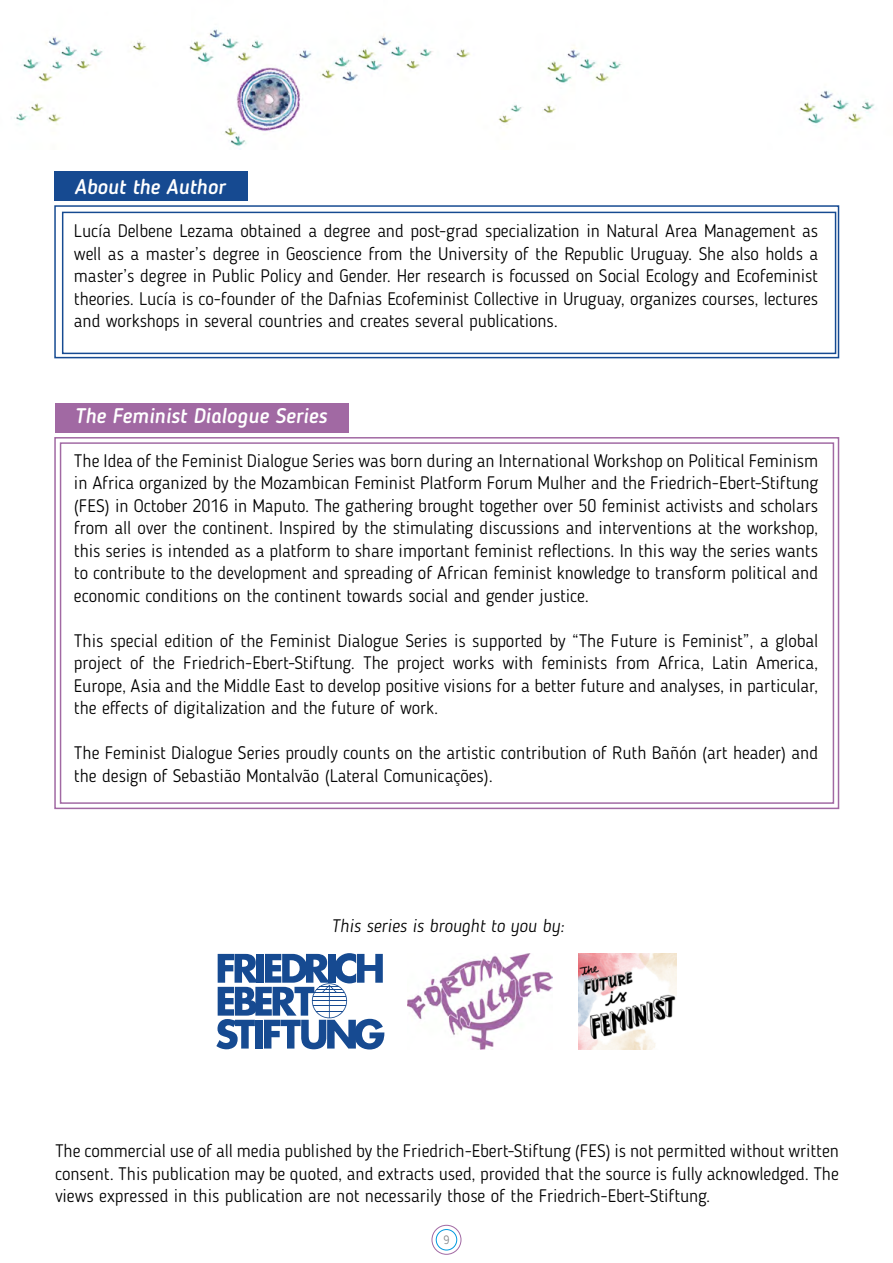
<style>
.page{position:relative;width:893px;height:1263px;background:#fff}
.page>*{position:absolute;margin:0;border:0;box-sizing:border-box;transform-origin:0 0}
.t1{font:italic 500 21px "Blogger Sans";color:#fff}
.t2{font:300 18px/22.5px "Blogger Sans";color:#000;text-align:justify}
.t3{font:italic 300 18px "Blogger Sans";color:#000}
.t4{font:300 12px "Blogger Sans";color:#808285}
</style>
<div class="page">
<div style="left:432px;top:1225px;width:29px;height:30px;border:1px solid #a169a3;border-radius:50%"></div>
<div style="left:436px;top:1229px;width:21px;height:21px;border:1px solid #0099de;border-radius:50%"></div>
<div style="left:54px;top:171px;width:194px;height:30px;background:#164a91"></div>
<div style="left:55px;top:403px;width:294px;height:29px;background:#a169a3"></div>
<div style="left:54px;top:205px;width:785px;height:153px;border:2px solid #164a91"></div>
<div style="left:62px;top:212px;width:774px;height:142px;border:1px solid #164a91"></div>
<div style="left:54px;top:437px;width:785px;height:372px;border:2px solid #a169a3"></div>
<img style="left:14px;top:29px;width:861px;height:120px">
<svg style="left:216px;top:953px;width:168px;height:96px"></svg>
<img style="left:407px;top:953px;width:145px;height:96px">
<img style="left:579px;top:953px;width:98px;height:96px">
<p class="t1" style="left:74px;top:174px;width:152px">About the Author</p>
<p class="t2" style="left:74px;top:220px;width:746px">Lucía Delbene Lezama obtained a degree and post-grad specialization in Natural Area Management as well as a master’s degree in Geoscience from the University of the Republic Uruguay. She also holds a master’s degree in Public Policy and Gender. Her research is focussed on Social Ecology and Ecofeminist theories. Lucía is co-founder of the Dafnias Ecofeminist Collective in Uruguay, organizes courses, lectures and workshops in several countries and creates several publications.</p>
<p class="t1" style="left:74px;top:403px;width:254px">The Feminist Dialogue Series</p>
<p class="t2" style="left:74px;top:449px;width:746px">The Idea of the Feminist Dialogue Series was born during an International Workshop on Political Feminism in Africa organized by the Mozambican Feminist Platform Forum Mulher and the Friedrich-Ebert-Stiftung (FES) in October 2016 in Maputo. The gathering brought together over 50 feminist activists and scholars from all over the continent. Inspired by the stimulating discussions and interventions at the workshop, this series is intended as a platform to share important feminist reflections. In this way the series wants to contribute to the development and spreading of African feminist knowledge to transform political and economic conditions on the continent towards social and gender justice.</p>
<p class="t2" style="left:74px;top:629px;width:746px">This special edition of the Feminist Dialogue Series is supported by “The Future is Feminist”, a global project of the Friedrich-Ebert-Stiftung. The project works with feminists from Africa, Latin America, Europe, Asia and the Middle East to develop positive visions for a better future and analyses, in particular, the effects of digitalization and the future of work.</p>
<p class="t2" style="left:74px;top:742px;width:746px">The Feminist Dialogue Series proudly counts on the artistic contribution of Ruth Bañón (art header) and the design of Sebastião Montalvão (Lateral Comunicações).</p>
<p class="t3" style="left:331px;top:915px;width:235px">This series is brought to you by:</p>
<p class="t2" style="left:55px;top:1140px;width:785px">The commercial use of all media published by the Friedrich-Ebert-Stiftung (FES) is not permitted without written consent. This publication may be quoted, and extracts used, provided that the source is fully acknowledged. The views expressed in this publication are not necessarily those of the Friedrich-Ebert-Stiftung.</p>
<p class="t4" style="left:443px;top:1232px;width:7px">9</p>
</div>
